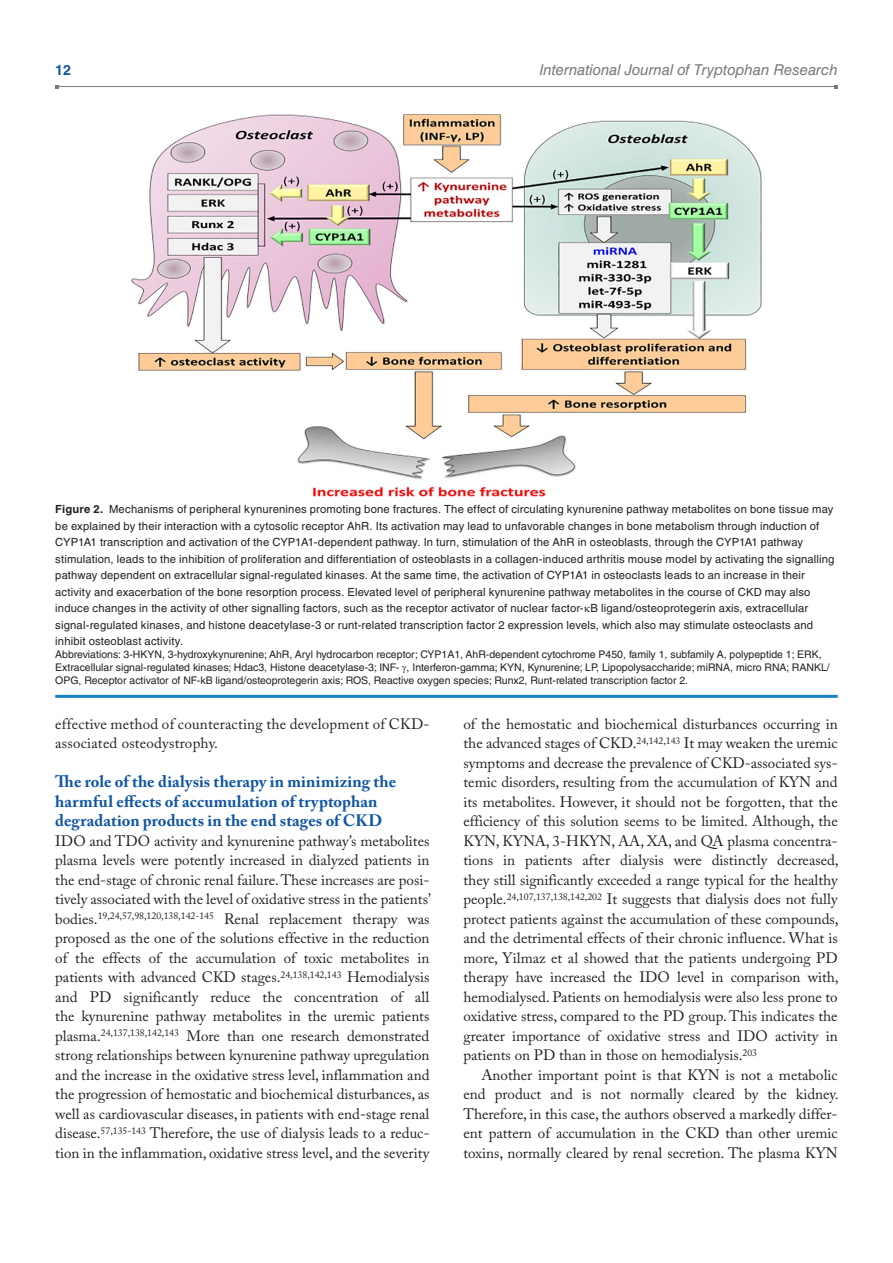
<style>
.page{position:relative;width:893px;height:1263px;background:#fff}
.page>*{position:absolute;margin:0;border:0;box-sizing:border-box;transform-origin:0 0}
.t1{font:700 16.5px/19.5px "Adobe Caslon Pro";letter-spacing:.01em;color:#1055a4}
.t2{font:15px/19.5px "Adobe Caslon Pro";color:#231f20;text-align:justify}
.t3{font:italic 15px "Helvetica LT Std";letter-spacing:-.005em;color:#76787b}
.t4{font:700 14.25px "Helvetica LT Std";color:#1055a4}
.t5{font:11.25px/16.5px "Helvetica LT Std";letter-spacing:.015em;color:#231f20}
.t6{font:10.5px/12.8px "Helvetica LT Std";color:#231f20}
.s1{font-weight:700}
</style>
<div class="page">
<hr style="left:57px;top:86px;width:779px;height:1px;background:#76787b">
<hr style="left:55px;top:695px;width:783px;height:3px;background:#1582c5">
<img style="left:131px;top:115px;width:630px;height:382px">
<p class="t4" style="left:55px;top:61px;width:17px">12</p>
<p class="t3" style="left:540px;top:61px;width:300px">International Journal of Tryptophan Research</p>
<p class="t5" style="left:55px;top:501px;width:781px"><span class="s1">Figure 2.</span> Mechanisms of peripheral kynurenines promoting bone fractures. The effect of circulating kynurenine pathway metabolites on bone tissue may be explained by their interaction with a cytosolic receptor AhR. Its activation may lead to unfavorable changes in bone metabolism through induction of CYP1A1 transcription and activation of the CYP1A1-dependent pathway. In turn, stimulation of the AhR in osteoblasts, through the CYP1A1 pathway stimulation, leads to the inhibition of proliferation and differentiation of osteoblasts in a collagen-induced arthritis mouse model by activating the signalling pathway dependent on extracellular signal-regulated kinases. At the same time, the activation of CYP1A1 in osteoclasts leads to an increase in their activity and exacerbation of the bone resorption process. Elevated level of peripheral kynurenine pathway metabolites in the course of CKD may also induce changes in the activity of other signalling factors, such as the receptor activator of nuclear factor- B ligand/osteoprotegerin axis, extracellular signal-regulated kinases, and histone deacetylase-3 or runt-related transcription factor 2 expression levels, which also may stimulate osteoclasts and inhibit osteoblast activity.</p>
<p class="t6" style="left:55px;top:648px;width:776px">Abbreviations: 3-HKYN, 3-hydroxykynurenine; AhR, Aryl hydrocarbon receptor; CYP1A1, AhR-dependent cytochrome P450, family 1, subfamily A, polypeptide 1; ERK,<br>Extracellular signal-regulated kinases; Hdac3, Histone deacetylase-3; INF- , Interferon-gamma; KYN, Kynurenine; LP, Lipopolysaccharide; miRNA, micro RNA; RANKL/<br>OPG, Receptor activator of NF-kB ligand/osteoprotegerin axis; ROS, Reactive oxygen species; Runx2, Runt-related transcription factor 2.</p>
<p class="t2" style="left:55px;top:714px;width:376px">effective method of counteracting the development of CKD&shy;associated osteodystrophy.</p>
<p class="t1" style="left:55px;top:772px;width:342px">The role of the dialysis therapy in minimizing the harmful effects of accumulation of tryptophan degradation products in the end stages of CKD</p>
<p class="t2" style="left:55px;top:831px;width:377px">IDO and TDO activity and kynurenine pathway’s metabolites plasma levels were potently increased in dialyzed patients in the end-stage of chronic renal failure. These increases are posi&shy;tively associated with the level of oxidative stress in the patients’ bodies.<sup>19,24,57,98,120,138,142-145</sup> Renal replacement therapy was proposed as the one of the solutions effective in the reduction of the effects of the accumulation of toxic metabolites in patients with advanced CKD stages.<sup>24,138,142,143</sup> Hemodialysis and PD significantly reduce the concentration of all the kynurenine pathway metabolites in the uremic patients plasma.<sup>24,137,138,142,143</sup> More than one research demonstrated strong relationships between kynurenine pathway upregulation and the increase in the oxidative stress level, inflammation and the progression of hemostatic and biochemical disturbances, as well as cardiovascular diseases, in patients with end-stage renal disease.<sup>57,135-143</sup> Therefore, the use of dialysis leads to a reduc&shy;tion in the inflammation, oxidative stress level, and the severity</p>
<p class="t2" style="left:463px;top:714px;width:377px">of the hemostatic and biochemical disturbances occurring in the advanced stages of CKD.<sup>24,142,143</sup> It may weaken the uremic symptoms and decrease the prevalence of CKD-associated sys&shy;temic disorders, resulting from the accumulation of KYN and its metabolites. However, it should not be forgotten, that the efficiency of this solution seems to be limited. Although, the KYN, KYNA, 3-HKYN, AA, XA, and QA plasma concentra&shy;tions in patients after dialysis were distinctly decreased, they still significantly exceeded a range typical for the healthy people.<sup>24,107,137,138,142,202</sup> It suggests that dialysis does not fully protect patients against the accumulation of these compounds, and the detrimental effects of their chronic influence. What is more, Yilmaz et al showed that the patients undergoing PD therapy have increased the IDO level in comparison with, hemodialysed. Patients on hemodialysis were also less prone to oxidative stress, compared to the PD group. This indicates the greater importance of oxidative stress and IDO activity in patients on PD than in those on hemodialysis.<sup>203</sup></p>
<p class="t2" style="left:463px;top:1065px;width:377px;text-indent:18px">Another important point is that KYN is not a metabolic end product and is not normally cleared by the kidney.<br>Therefore, in this case, the authors observed a markedly differ&shy;ent pattern of accumulation in the CKD than other uremic toxins, normally cleared by renal secretion. The plasma KYN</p>
</div>
